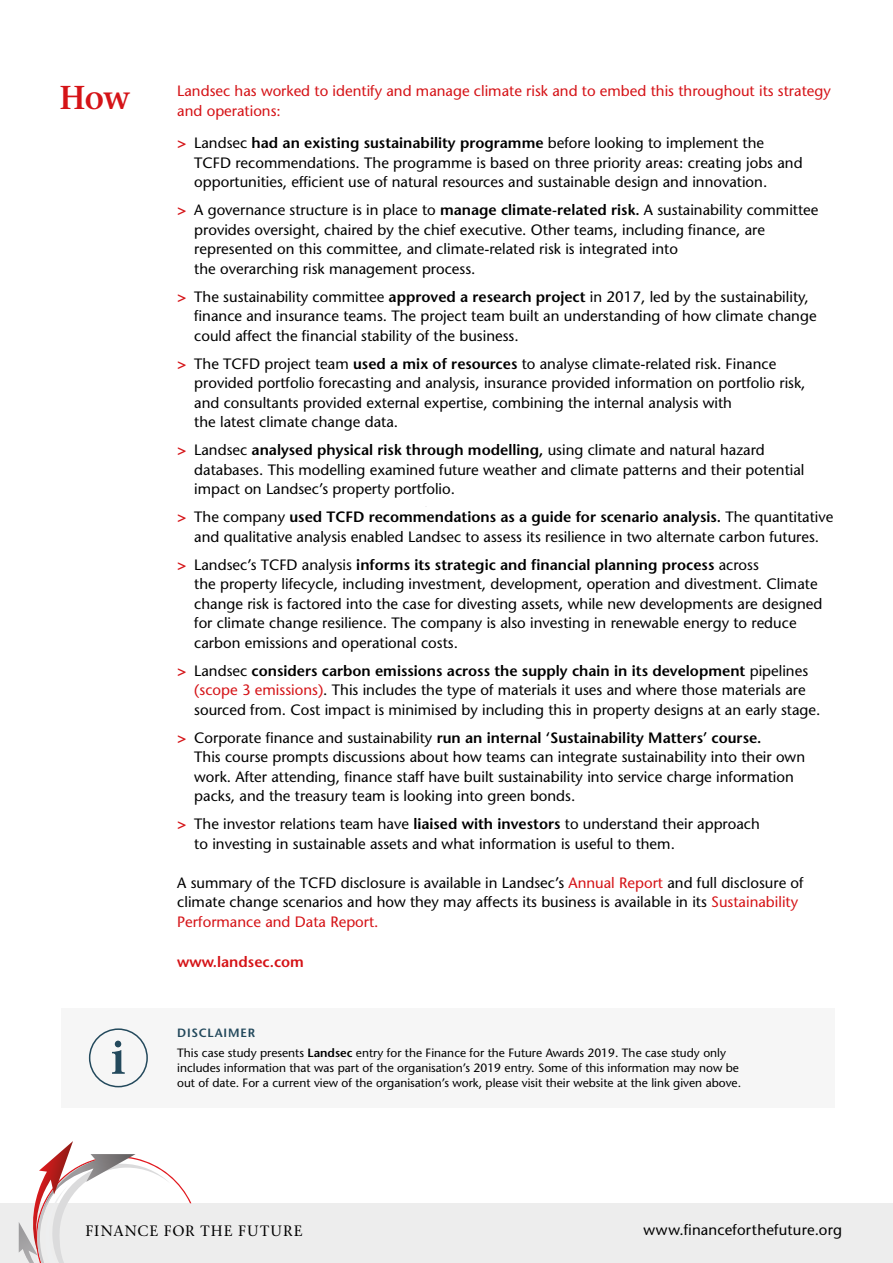
<style>
.page{position:relative;width:893px;height:1263px;background:#fff}
.page>*{position:absolute;margin:0;border:0;box-sizing:border-box;transform-origin:0 0}
.t1{font:600 33px "Stone Serif";color:#d51317;scale:.95 1}
.t2{font:15px/19.5px "Stone Sans";color:#000}
.t3{font:15px/19.5px "Stone Sans";color:#d51317}
.t4{font:15px "Stone Serif";letter-spacing:.07em;color:#000}
.t5{font:600 15px "Stone Sans";color:#d51317}
.t6{font:12px/19.2px "Stone Sans";color:#000}
.s1{font-weight:700;color:#d51317}
.s2{font-weight:600}
.s3{color:#d51317}
.s4{font-weight:600;color:#23495c}
</style>
<div class="page">
<div style="left:0;top:1203px;width:893px;height:60px;background:#ededed"></div>
<svg style="left:19px;top:1141px;width:172px;height:122px"></svg>
<div style="left:61px;top:1008px;width:773px;height:100px;background:#f6f6f6"></div>
<div style="left:89px;top:1028px;width:59px;height:59px;border:2px solid #23495c;border-radius:50%"></div>
<svg style="left:112px;top:1041px;width:13px;height:33px"></svg>
<h1 class="t1" style="left:60px;top:78px;width:76px">How</h1>
<p class="t3" style="left:177px;top:81px;width:655px">Landsec has worked to identify and manage climate risk and to embed this throughout its strategy and operations:</p>
<p class="t2" style="left:194px;top:133px;width:610px;text-indent:-17px"><span class="s1">&gt;</span> Landsec <span class="s2">had an existing sustainability programme</span> before looking to implement the<br>TCFD recommendations. The programme is based on three priority areas: creating jobs and opportunities, efficient use of natural resources and sustainable design and innovation.</p>
<p class="t2" style="left:194px;top:200px;width:626px;text-indent:-17px"><span class="s1">&gt;</span> A governance structure is in place to <span class="s2">manage climate-related risk.</span> A sustainability committee provides oversight, chaired by the chief executive. Other teams, including finance, are represented on this committee, and climate-related risk is integrated into<br>the overarching risk management process.</p>
<p class="t2" style="left:194px;top:287px;width:624px;text-indent:-17px"><span class="s1">&gt;</span> The sustainability committee <span class="s2">approved a research project</span> in 2017, led by the sustainability, finance and insurance teams. The project team built an understanding of how climate change could affect the financial stability of the business.</p>
<p class="t2" style="left:194px;top:354px;width:613px;text-indent:-17px"><span class="s1">&gt;</span> The TCFD project team <span class="s2">used a mix of resources</span> to analyse climate-related risk. Finance provided portfolio forecasting and analysis, insurance provided information on portfolio risk, and consultants provided external expertise, combining the internal analysis with<br>the latest climate change data.</p>
<p class="t2" style="left:194px;top:440px;width:612px;text-indent:-17px"><span class="s1">&gt;</span> Landsec <span class="s2">analysed physical risk through modelling,</span> using climate and natural hazard databases. This modelling examined future weather and climate patterns and their potential impact on Landsec’s property portfolio.</p>
<p class="t2" style="left:177px;top:507px;width:658px;text-align:center"><span class="s1">&gt;</span> The company <span class="s2">used TCFD recommendations as a guide for scenario analysis.</span> The quantitative and qualitative analysis enabled Landsec to assess its resilience in two alternate carbon futures.</p>
<p class="t2" style="left:194px;top:555px;width:629px;text-indent:-17px"><span class="s1">&gt;</span> Landsec’s TCFD analysis <span class="s2">informs its strategic and financial planning process</span> across<br>the property lifecycle, including investment, development, operation and divestment. Climate change risk is factored into the case for divesting assets, while new developments are designed for climate change resilience. The company is also investing in renewable energy to reduce carbon emissions and operational costs.</p>
<p class="t2" style="left:194px;top:661px;width:628px;text-indent:-17px"><span class="s1">&gt;</span> Landsec <span class="s2">considers carbon emissions across the supply chain in its development</span> pipelines <span class="s3">(scope 3 emissions)</span>. This includes the type of materials it uses and where those materials are sourced from. Cost impact is minimised by including this in property designs at an early stage.</p>
<p class="t2" style="left:194px;top:728px;width:612px;text-indent:-17px"><span class="s1">&gt;</span> Corporate finance and sustainability <span class="s2">run an internal ‘Sustainability Matters’ course.<br></span>This course prompts discussions about how teams can integrate sustainability into their own work. After attending, finance staff have built sustainability into service charge information packs, and the treasury team is looking into green bonds.</p>
<p class="t2" style="left:194px;top:814px;width:567px;text-indent:-17px"><span class="s1">&gt;</span> The investor relations team have <span class="s2">liaised with investors</span> to understand their approach to investing in sustainable assets and what information is useful to them.</p>
<p class="t2" style="left:177px;top:873px;width:628px">A summary of the TCFD disclosure is available in Landsec’s <span class="s3">Annual Report</span> and full disclosure of climate change scenarios and how they may affects its business is available in its <span class="s3">Sustainability<br>Performance and Data Report.</span></p>
<p class="t5" style="left:177px;top:953px;width:128px">www.landsec.com</p>
<p class="t6" style="left:177px;top:1023px;width:550px"><span class="s4">DISCLAIMER<br></span>This case study presents <span class="s2">Landsec</span> entry for the Finance for the Future Awards 2019. The case study only</p>
<p class="t6" style="left:177px;top:1060px;width:565px;line-height:15px">includes information that was part of the organisation’s 2019 entry. Some of this information may now be out of date. For a current view of the organisation’s work, please visit their website at the link given above.</p>
<p class="t4" style="left:85px;top:1222px;width:219px">FINANCE FOR THE FUTURE</p>
<p class="t2" style="left:643px;top:1220px;width:200px">www.financeforthefuture.org</p>
</div>
